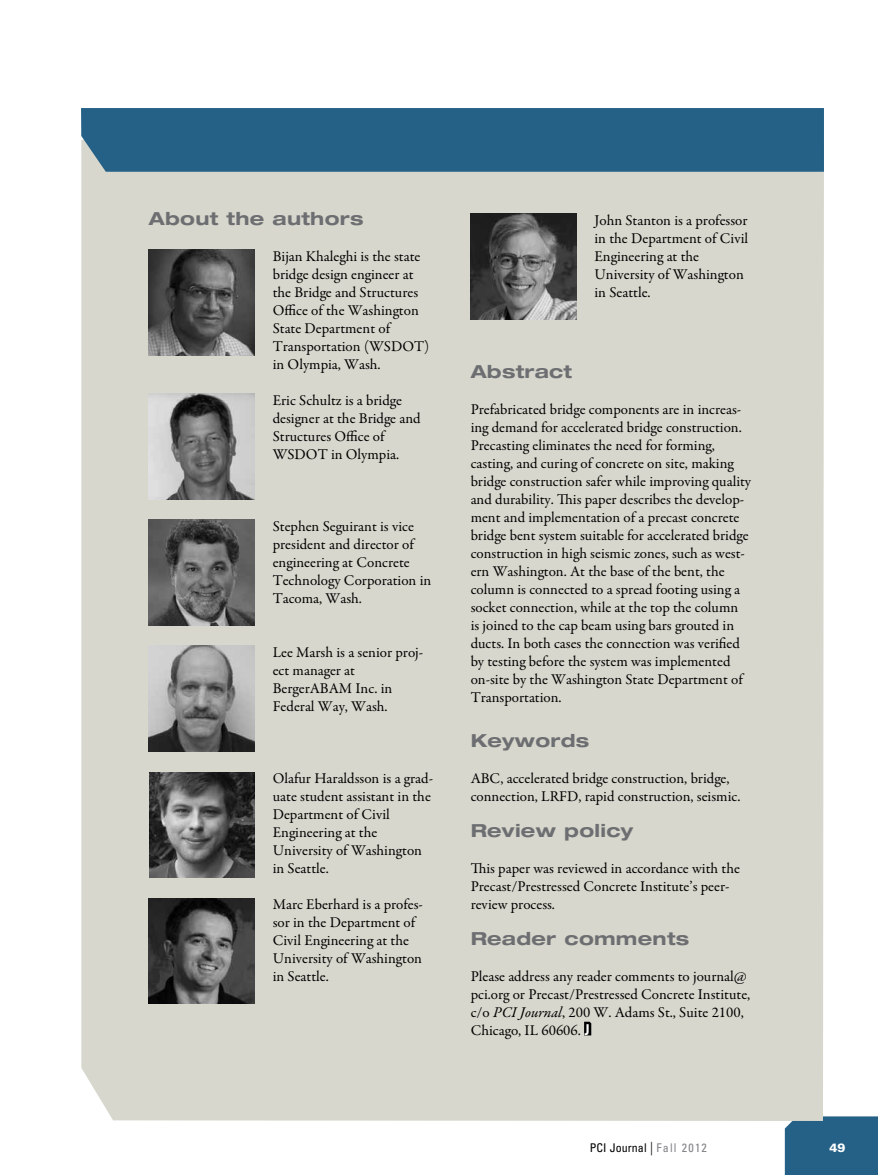
<style>
.page{position:relative;width:878px;height:1175px;background:#fff}
.page>*{position:absolute;margin:0;border:0;box-sizing:border-box;transform-origin:0 0}
.t1{font:700 expanded 18px "Helvetica Neue LT Std";letter-spacing:.015em;color:#6d6e71;scale:1.06 1}
.t2{font:15px/18px "Garamond Premr Pro";color:#000}
.t3{font:condensed 12px "Univers LT Std";letter-spacing:.005em;color:#000}
.t4{font:900 12px "Univers LT Std";color:#fff}
.s1{font-style:italic}
.s2{font-family:"Myriad Pro";font-weight:700;font-stretch:condensed;font-size:16.05px;color:#fff}
.s3{font-weight:300;font-size:13.5px}
.s4{color:#808285}
</style>
<div class="page">
<div style="left:784px;top:1116px;width:94px;height:58px;background:#256186"></div>
<div style="left:81px;top:172px;width:743px;height:948px;background:#d7d7cd"></div>
<img style="left:149px;top:250px;width:106px;height:106px">
<img style="left:149px;top:394px;width:106px;height:106px">
<img style="left:149px;top:520px;width:106px;height:106px">
<img style="left:149px;top:646px;width:106px;height:106px">
<img style="left:150px;top:772px;width:105px;height:106px">
<img style="left:149px;top:898px;width:106px;height:106px">
<img style="left:470px;top:214px;width:106px;height:106px">
<svg style="left:584px;top:1021px;width:7px;height:14px"></svg>
<div style="left:81px;top:108px;width:743px;height:64px;background:#256186"></div>
<p class="t1" style="left:149px;top:207px;width:204px">About the authors</p>
<p class="t2" style="left:273px;top:248px;width:158px">Bijan Khaleghi is the state bridge design engineer at the Bridge and Structures<br>Office of the Washington<br>State Department of<br>Transportation (WSDOT) in Olympia, Wash.</p>
<p class="t2" style="left:273px;top:392px;width:149px">Eric Schultz is a bridge designer at the Bridge and<br>Structures Office of<br>WSDOT in Olympia.</p>
<p class="t2" style="left:273px;top:518px;width:160px">Stephen Seguirant is vice president and director of engineering at Concrete<br>Technology Corporation in<br>Tacoma, Wash.</p>
<p class="t2" style="left:273px;top:644px;width:152px">Lee Marsh is a senior proj&shy;ect manager at<br>BergerABAM Inc. in<br>Federal Way, Wash.</p>
<p class="t2" style="left:273px;top:770px;width:162px">Olafur Haraldsson is a grad&shy;uate student assistant in the<br>Department of Civil<br>Engineering at the<br>University of Washington in Seattle.</p>
<p class="t2" style="left:273px;top:896px;width:152px">Marc Eberhard is a profes&shy;sor in the Department of<br>Civil Engineering at the<br>University of Washington in Seattle.</p>
<p class="t2" style="left:594px;top:212px;width:155px">John Stanton is a professor in the Department of Civil<br>Engineering at the<br>University of Washington in Seattle.</p>
<p class="t1" style="left:470px;top:360px;width:97px">Abstract</p>
<p class="t2" style="left:470px;top:401px;width:282px">Prefabricated bridge components are in increas&shy;ing demand for accelerated bridge construction.<br>Precasting eliminates the need for forming, casting, and curing of concrete on site, making bridge construction safer while improving quality and durability. This paper describes the develop&shy;ment and implementation of a precast concrete bridge bent system suitable for accelerated bridge construction in high seismic zones, such as west&shy;ern Washington. At the base of the bent, the column is connected to a spread footing using a socket connection, while at the top the column<br>is joined to the cap beam using bars grouted in ducts. In both cases the connection was verified by testing before the system was implemented on-site by the Washington State Department of Transportation.</p>
<p class="t1" style="left:470px;top:729px;width:113px">Keywords</p>
<p class="t2" style="left:470px;top:770px;width:271px">ABC, accelerated bridge construction, bridge, connection, LRFD, rapid construction, seismic.</p>
<p class="t1" style="left:470px;top:819px;width:155px">Review policy</p>
<p class="t2" style="left:470px;top:860px;width:271px">This paper was reviewed in accordance with the<br>Precast/Prestressed Concrete Institute’s peer&shy;review process.</p>
<p class="t1" style="left:470px;top:927px;width:208px">Reader comments</p>
<p class="t2" style="left:470px;top:968px;width:281px">Please address any reader comments to journal@ pci.org or Precast/Prestressed Concrete Institute, c/o <span class="s1">PCI Journal</span>, 200 W. Adams St., Suite 2100, Chicago, IL 60606. <span class="s2">J</span></p>
<p class="t3" style="left:589px;top:1140px;width:119px">PCI Journal <span class="s3">|</span> <span class="s4">Fall 2012</span></p>
<p class="t4" style="left:829px;top:1140px;width:18px">49</p>
</div>
